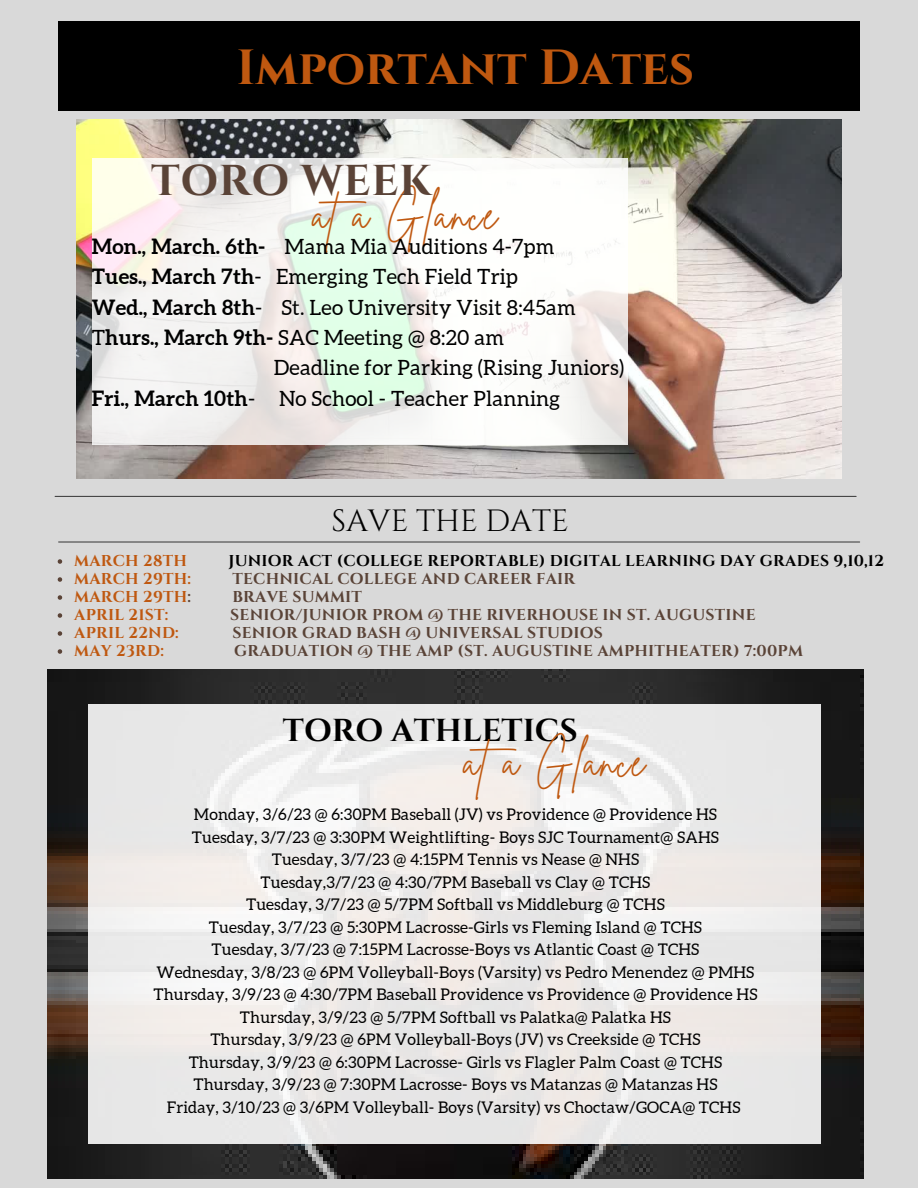
<style>
.page{position:relative;width:918px;height:1188px;background:#d9d9d9}
.page>*{position:absolute;margin:0;border:0;box-sizing:border-box;transform-origin:0 0}
.t1{font:700 49.35px "Cinzel";color:#bf5810}
.t2{font:700 43.05px "Cinzel";letter-spacing:.015em;color:#5a4337}
.t3{font:42.45px "Brittany Signature";letter-spacing:.045em;color:#bf5810}
.t4{font:41.7px "Brittany Signature";letter-spacing:.045em;color:#bf5810}
.t5{font:700 31.65px "Cinzel";color:#000}
.t6{font:30.75px "Cinzel";color:#000}
.t7{font:21px "Aleo";letter-spacing:.01em;color:#000}
.t8{font:16.05px/22.5px "Aleo";letter-spacing:.01em;color:#000;text-align:center}
.t9{font:700 15.75px "Cinzel";letter-spacing:.015em;color:#5a4337}
.t10{font:700 15.75px "Cinzel";letter-spacing:.015em;color:#000}
.t11{font:700 15.75px "Cinzel";letter-spacing:.015em;color:#bf5810}
.s1{font-weight:700}
.s2{color:#5a4337}
</style>
<div class="page">
<div style="left:58px;top:21px;width:802px;height:90px;background:#000"></div>
<img style="left:77px;top:119px;width:765px;height:359px">
<svg style="left:92px;top:158px;width:536px;height:287px;background:#f3f5f0"></svg>
<img style="left:48px;top:670px;width:815px;height:508px">
<svg style="left:89px;top:704px;width:732px;height:439px;fill:#eae8e8"></svg>
<hr style="left:55px;top:496px;width:801px;height:1px;background:#474747">
<hr style="left:59px;top:541px;width:801px;height:2px;background:#474747">
<svg style="left:58px;top:559px;width:4px;height:5px"></svg>
<svg style="left:58px;top:577px;width:4px;height:5px"></svg>
<svg style="left:58px;top:595px;width:4px;height:5px"></svg>
<svg style="left:58px;top:613px;width:4px;height:5px"></svg>
<svg style="left:58px;top:631px;width:4px;height:5px"></svg>
<svg style="left:58px;top:649px;width:4px;height:5px"></svg>
<h1 class="t1" style="left:236px;top:36px;width:459px">Important Dates</h1>
<h2 class="t2" style="left:151px;top:154px;width:282px">TORO WEEK</h2>
<h3 class="t3" style="left:313px;top:187px;width:186px">ata Glance</h3>
<h3 class="t7" style="left:92px;top:235px;width:464px"><span class="s1">Mon., March. 6th-</span> Mama Mia Auditions 4-7pm</h3>
<h3 class="t7" style="left:92px;top:265px;width:428px"><span class="s1">Tues., March 7th</span>- Emerging Tech Field Trip</h3>
<h3 class="t7" style="left:92px;top:295px;width:486px"><span class="s1">Wed., March 8th</span>- St. Leo University Visit 8:45am</h3>
<h3 class="t7" style="left:92px;top:326px;width:414px">T<span class="s1">hurs., March 9th-</span> SAC Meeting @ 8:20 am</h3>
<h3 class="t7" style="left:274px;top:356px;width:352px">Deadline for Parking (Rising Juniors)</h3>
<h3 class="t7" style="left:92px;top:386px;width:470px"><span class="s1">Fri., March 10th</span>- No School - Teacher Planning</h3>
<h3 class="t6" style="left:332px;top:501px;width:239px">SAVE THE DATE</h3>
<p class="t11" style="left:74px;top:551px;width:114px">MARCH 28TH</p>
<p class="t10" style="left:228px;top:551px;width:657px">JUNIOR ACT (COLLEGE REPORTABLE) DIGITAL LEARNING DAY GRADES 9,10,12</p>
<p class="t11" style="left:74px;top:569px;width:118px">MARCH 29TH:</p>
<p class="t9" style="left:233px;top:569px;width:344px">TECHNICAL COLLEGE AND CAREER FAIR</p>
<p class="t11" style="left:74px;top:587px;width:118px">MARCH 29TH<span class="s2">:</span></p>
<p class="t9" style="left:233px;top:587px;width:131px">BRAVE SUMMIT</p>
<p class="t11" style="left:74px;top:605px;width:95px">APRIL 21ST:</p>
<p class="t9" style="left:230px;top:605px;width:527px">SENIOR/JUNIOR PROM @ THE RIVERHOUSE IN ST. AUGUSTINE</p>
<p class="t11" style="left:74px;top:623px;width:106px">APRIL 22ND:</p>
<p class="t9" style="left:233px;top:623px;width:372px">SENIOR GRAD BASH @ UNIVERSAL STUDIOS</p>
<p class="t11" style="left:74px;top:641px;width:91px">MAY 23RD:</p>
<p class="t9" style="left:234px;top:641px;width:570px">GRADUATION @ THE AMP (ST. AUGUSTINE AMPHITHEATER) 7:00PM</p>
<h3 class="t5" style="left:283px;top:710px;width:297px">TORO ATHLETICS</h3>
<h3 class="t4" style="left:464px;top:735px;width:183px">ata Glance</h3>
<p class="t8" style="left:153px;top:803px;width:605px">Monday, 3/6/23 @ 6:30PM Baseball (JV) vs Providence @ Providence HS<br>Tuesday, 3/7/23 @ 3:30PM Weightlifting- Boys SJC Tournament@ SAHS<br>Tuesday, 3/7/23 @ 4:15PM Tennis vs Nease @ NHS<br>Tuesday,3/7/23 @ 4:30/7PM Baseball vs Clay @ TCHS<br>Tuesday, 3/7/23 @ 5/7PM Softball vs Middleburg @ TCHS<br>Tuesday, 3/7/23 @ 5:30PM Lacrosse-Girls vs Fleming Island @ TCHS<br>Tuesday, 3/7/23 @ 7:15PM Lacrosse-Boys vs Atlantic Coast @ TCHS<br>Wednesday, 3/8/23 @ 6PM Volleyball-Boys (Varsity) vs Pedro Menendez @ PMHS Thursday, 3/9/23 @ 4:30/7PM Baseball Providence vs Providence @ Providence HS Thursday, 3/9/23 @ 5/7PM Softball vs Palatka@ Palatka HS<br>Thursday, 3/9/23 @ 6PM Volleyball-Boys (JV) vs Creekside @ TCHS<br>Thursday, 3/9/23 @ 6:30PM Lacrosse- Girls vs Flagler Palm Coast @ TCHS Thursday, 3/9/23 @ 7:30PM Lacrosse- Boys vs Matanzas @ Matanzas HS<br>Friday, 3/10/23 @ 3/6PM Volleyball- Boys (Varsity) vs Choctaw/GOCA@ TCHS</p>
</div>
